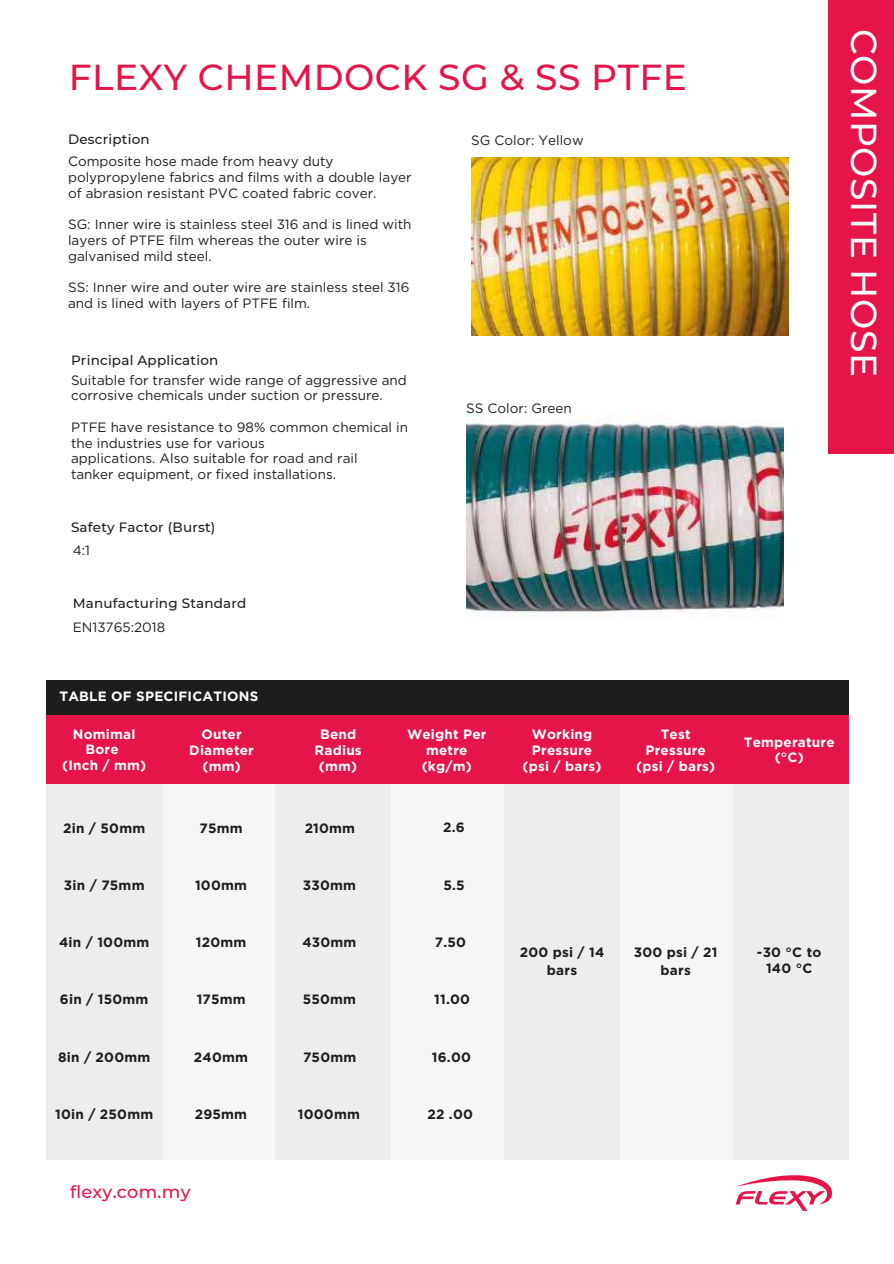
<style>
.page{position:relative;width:894px;height:1264px;background:#fff}
.page>*{position:absolute;margin:0;border:0;box-sizing:border-box;transform-origin:0 0}
.t1{font:500 36px "Montserrat";letter-spacing:.015em;color:#e51449}
.t2{font:500 36px "Montserrat";letter-spacing:.015em;color:#fff}
.t3{font:500 17.55px "Montserrat";letter-spacing:.015em;color:#e51449}
.t4{font:13.5px/15.8px "Gotham";color:#1d1d1b}
.t5{font:700 13.5px/18px "Gotham";letter-spacing:.015em;color:#1d1d1b;text-align:center}
.t6{font:700 13.5px/15.8px "Gotham";letter-spacing:.015em;color:#fff;text-align:center}
.t7{font:500 13.5px "Montserrat";letter-spacing:.015em;color:#1d1d1b}
</style>
<div class="page">
<div style="left:47px;top:783px;width:800px;height:376px;background:#f6f6f6"></div>
<div style="left:47px;top:716px;width:114px;height:443px;background:#ededed"></div>
<div style="left:276px;top:716px;width:114px;height:443px;background:#ededed"></div>
<div style="left:504px;top:716px;width:115px;height:443px;background:#ededed"></div>
<div style="left:733px;top:716px;width:115px;height:443px;background:#ededed"></div>
<div style="left:47px;top:681px;width:801px;height:36px;background:#1d1d1b"></div>
<div style="left:47px;top:716px;width:801px;height:67px;background:#e51449"></div>
<svg style="left:735px;top:1175px;width:96px;height:35px"></svg>
<div style="left:827px;top:0;width:66px;height:395px;background:#e51449"></div>
<div style="left:827px;top:395px;width:66px;height:58px;background:#e51449"></div>
<img style="left:471px;top:157px;width:317px;height:179px">
<img style="left:466px;top:411px;width:317px;height:207px">
<h5 class="t1" style="left:69px;top:55px;width:619px">FLEXY CHEMDOCK SG &amp; SS PTFE</h5>
<h5 class="t7" style="left:68px;top:131px;width:83px">Description</h5>
<h5 class="t4" style="left:471px;top:132px;width:114px">SG Color: Yellow</h5>
<h5 class="t4" style="left:68px;top:153px;width:267px">Composite hose made from heavy duty</h5>
<h5 class="t4" style="left:68px;top:169px;width:345px">polypropylene fabrics and films with a double layer of abrasion resistant PVC coated fabric cover.</h5>
<h5 class="t4" style="left:68px;top:216px;width:345px">SG: Inner wire is stainless steel 316 and is lined with layers of PTFE film whereas the outer wire is galvanised mild steel.</h5>
<h5 class="t4" style="left:68px;top:279px;width:343px">SS: Inner wire and outer wire are stainless steel 316 and is lined with layers of PTFE film.</h5>
<h5 class="t7" style="left:71px;top:352px;width:149px">Principal Application</h5>
<h5 class="t4" style="left:71px;top:372px;width:337px">Suitable for transfer wide range of aggressive and corrosive chemicals under suction or pressure.</h5>
<h5 class="t4" style="left:71px;top:419px;width:338px">PTFE have resistance to 98% common chemical in the industries use for various</h5>
<h5 class="t4" style="left:71px;top:450px;width:288px">applications. Also suitable for road and rail</h5>
<h5 class="t4" style="left:71px;top:466px;width:266px">tanker equipment, or fixed installations.</h5>
<h5 class="t7" style="left:71px;top:518px;width:146px">Safety Factor (Burst)</h5>
<h5 class="t4" style="left:73px;top:542px;width:19px">4:1</h5>
<h5 class="t7" style="left:73px;top:595px;width:175px">Manufacturing Standard</h5>
<h5 class="t4" style="left:73px;top:619px;width:94px">EN13765:2018</h5>
<h5 class="t4" style="left:466px;top:400px;width:107px">SS Color: Green</h5>
<h1 class="t2" style="left:885px;top:29px;width:350px;rotate:90deg">COMPOSITE HOSE</h1>
<h5 class="t6" style="left:59px;top:688px;width:200px">TABLE OF SPECIFICATIONS</h5>
<p class="t6" style="left:62px;top:726px;width:86px">Nomimal<br>Bore<br>(Inch / mm)</p>
<p class="t6" style="left:189px;top:726px;width:66px">Outer<br>Diameter (mm)</p>
<h5 class="t6" style="left:314px;top:726px;width:49px">Bend<br>Radius (mm)</h5>
<h5 class="t6" style="left:407px;top:726px;width:81px">Weight Per metre (kg/m)</h5>
<h5 class="t6" style="left:522px;top:726px;width:80px">Working<br>Pressure (psi / bars)</h5>
<h5 class="t6" style="left:636px;top:726px;width:80px">Test<br>Pressure (psi / bars)</h5>
<h5 class="t6" style="left:743px;top:733px;width:92px">Temperature (°C)</h5>
<h5 class="t5" style="left:63px;top:818px;width:83px">2in / 50mm</h5>
<p class="t5" style="left:199px;top:818px;width:45px">75mm</p>
<p class="t5" style="left:304px;top:818px;width:52px">210mm</p>
<h5 class="t5" style="left:443px;top:818px;width:23px">2.6</h5>
<h1 class="t5" style="left:64px;top:876px;width:82px">3in / 75mm</h1>
<p class="t5" style="left:195px;top:876px;width:53px">100mm</p>
<p class="t5" style="left:303px;top:876px;width:55px">330mm</p>
<h5 class="t5" style="left:443px;top:876px;width:23px">5.5</h5>
<p class="t5" style="left:59px;top:933px;width:92px">4in / 100mm</p>
<p class="t5" style="left:196px;top:933px;width:52px">120mm</p>
<h4 class="t5" style="left:302px;top:933px;width:56px">430mm</h4>
<h5 class="t5" style="left:435px;top:932px;width:33px">7.50</h5>
<h5 class="t5" style="left:519px;top:943px;width:86px">200 psi / 14 bars</h5>
<h5 class="t5" style="left:633px;top:943px;width:85px">300 psi / 21 bars</h5>
<h5 class="t5" style="left:756px;top:944px;width:66px;line-height:15.8px">-30 °C to<br>140 °C</h5>
<p class="t5" style="left:60px;top:990px;width:90px">6in / 150mm</p>
<h5 class="t5" style="left:197px;top:990px;width:51px">175mm</h5>
<h5 class="t5" style="left:303px;top:990px;width:55px">550mm</h5>
<h5 class="t5" style="left:434px;top:990px;width:37px">11.00</h5>
<p class="t5" style="left:58px;top:1048px;width:94px">8in / 200mm</p>
<p class="t5" style="left:194px;top:1048px;width:56px">240mm</p>
<h5 class="t5" style="left:303px;top:1048px;width:55px">750mm</h5>
<h5 class="t5" style="left:432px;top:1047px;width:41px">16.00</h5>
<p class="t5" style="left:55px;top:1105px;width:99px">10in / 250mm</p>
<p class="t5" style="left:195px;top:1105px;width:54px">295mm</p>
<h3 class="t5" style="left:298px;top:1105px;width:63px">1000mm</h3>
<h5 class="t5" style="left:427px;top:1105px;width:47px">22 .00</h5>
<h5 class="t3" style="left:70px;top:1181px;width:122px">flexy.com.my</h5>
</div>
